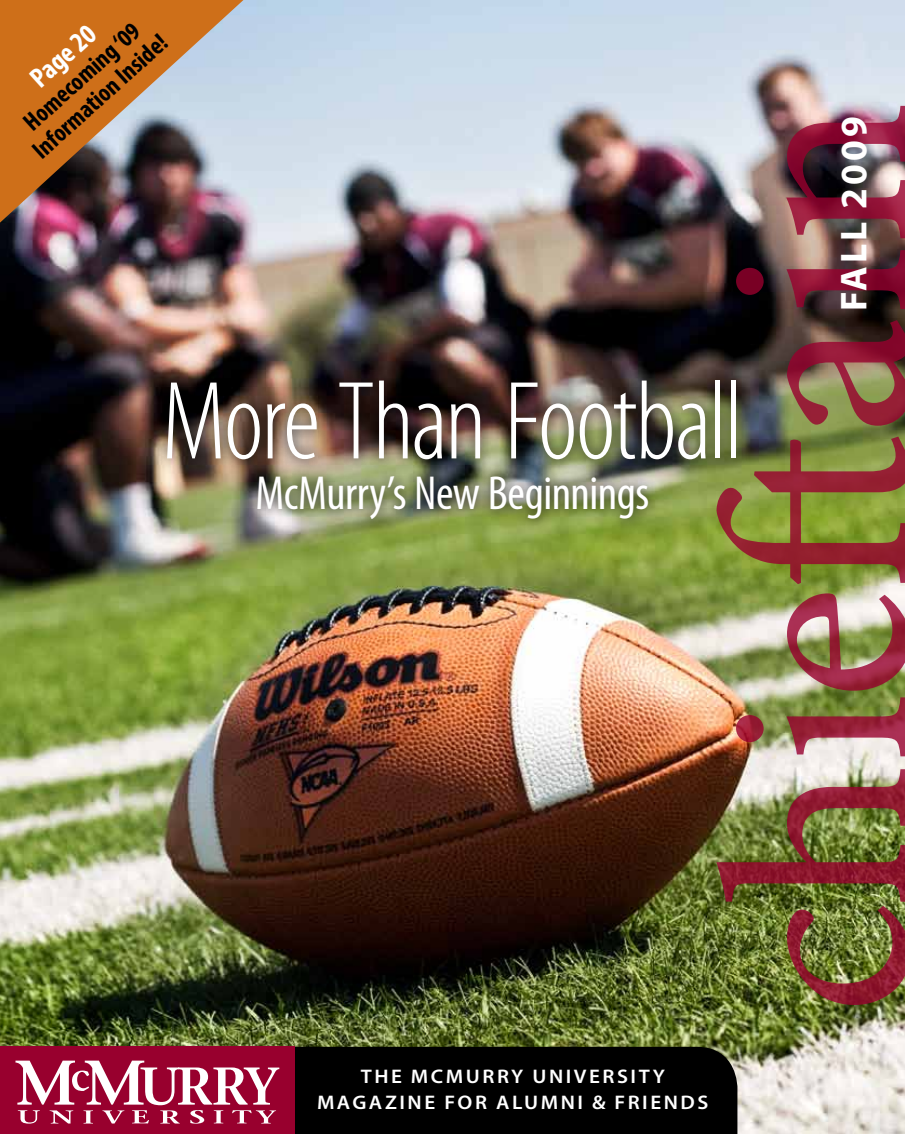
<style>
.page{position:relative;width:905px;height:1134px;background:#fff}
.page>*{position:absolute;margin:0;border:0;box-sizing:border-box;transform-origin:0 0}
.t1{font:300 condensed 112.5px "Myriad Pro";letter-spacing:-.02em;color:#fff}
.t2{font:condensed 48px "Myriad Pro";letter-spacing:-.01em;color:#fff}
.t3{font:700 37.5px "Myriad Pro";letter-spacing:.08em;color:#fff}
.t4{font:700 condensed 28.5px "Myriad Pro";color:#fff}
.t5{font:700 condensed 25.5px/27px "Myriad Pro";color:#000;text-align:center}
.t6{font:600 19.65px/26.5px "Myriad Pro";letter-spacing:.12em;color:#fff;text-align:center;scale:1.07 1}
</style>
<div class="page">
<img style="left:0;top:0;width:904px;height:1134px">
<div style="left:295px;top:1047px;width:442px;height:87px;background:#000"></div>
<div style="left:0;top:1047px;width:295px;height:87px;background:#98002e"></div>
<svg style="left:15px;top:1061px;width:264px;height:63px"></svg>
<img style="left:716px;top:106px;width:188px;height:899px">
<div style="left:154px;top:368px;width:593px;height:162px;background:#000;opacity:.8"></div>
<img style="left:0;top:0;width:243px;height:223px">
<p class="t5" style="left:9px;top:123px;width:173px;rotate:-42deg">Homecoming ‘09<br>Information Inside!</p>
<h3 class="t4" style="left:22px;top:68px;width:80px;rotate:-42deg">Page 20</h3>
<h1 class="t1" style="left:161px;top:355px;width:583px">More Than Football</h1>
<h2 class="t2" style="left:255px;top:465px;width:395px">McMurry’s New Beginnings</h2>
<h3 class="t3" style="left:829px;top:311px;width:196px;rotate:-90deg">FALL 2009</h3>
<p class="t6" style="left:317px;top:1062px;width:367px">THE MCMURRY UNIVERSITY<br>MAGAZINE FOR ALUMNI &amp; FRIENDS</p>
</div>
